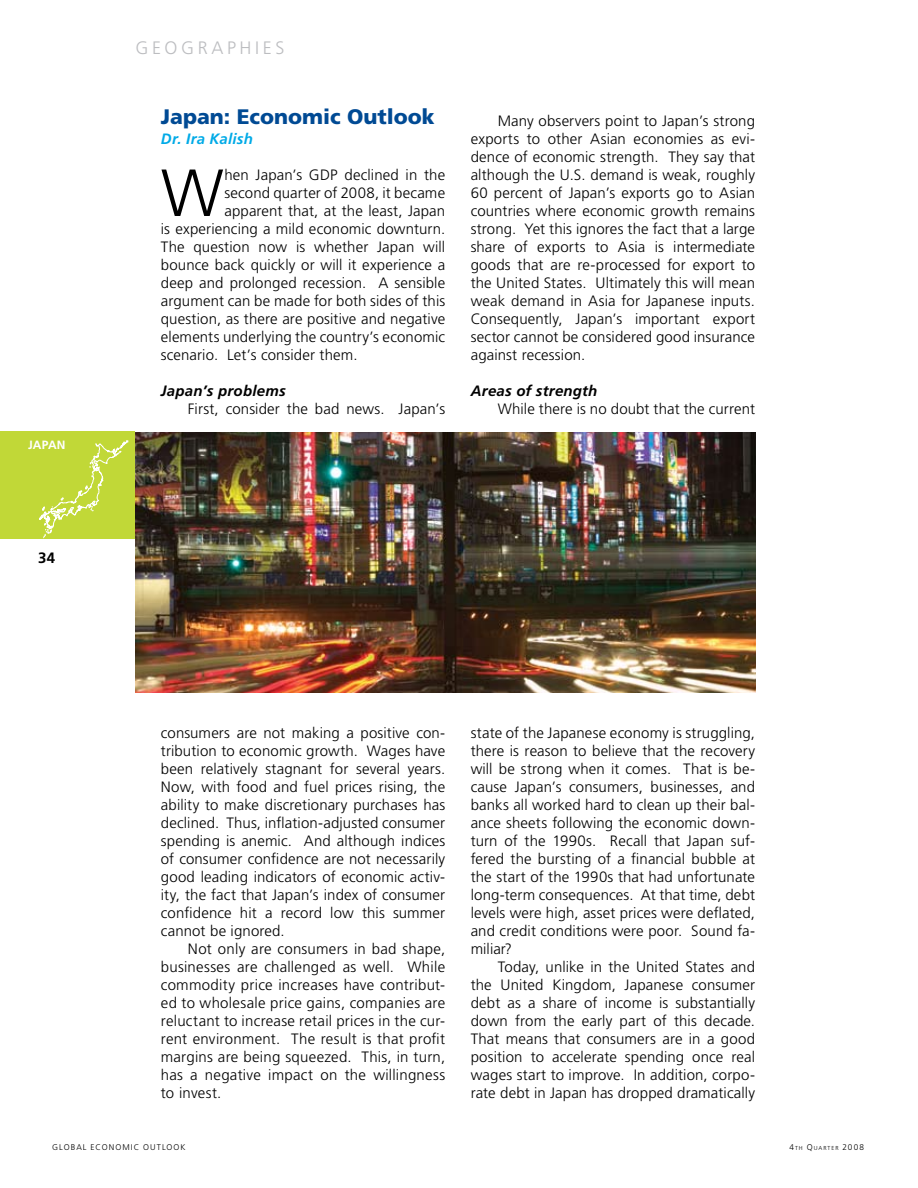
<style>
.page{position:relative;width:918px;height:1188px;background:#fff}
.page>*{position:absolute;margin:0;border:0;box-sizing:border-box;transform-origin:0 0}
.t1{font:300 66.6px "Frutiger";color:#000}
.t2{font:900 21px "Frutiger";color:#004a94}
.t3{font:300 18px "Frutiger";letter-spacing:.2em;color:#bcbdc0}
.t4{font:300 15px/18px "Frutiger";letter-spacing:.01em;color:#000;text-align:justify}
.t5{font:italic 700 15px "Frutiger LT Std";letter-spacing:.015em;color:#000}
.t6{font:italic 700 15px "Frutiger LT Std";letter-spacing:.015em;color:#00aae7}
.t7{font:700 15px "Frutiger";color:#000}
.t8{font:700 12px "Frutiger";color:#fff}
.t9{font:300 8.25px "Frutiger";letter-spacing:.13em;color:#000}
.t10{font:300 5.7px "Frutiger";letter-spacing:.175em;color:#000}
.s1{font-size:8.25px}
</style>
<div class="page">
<div style="left:0;top:431px;width:135px;height:108px;background:#c1d837"></div>
<svg style="left:39px;top:441px;width:89px;height:97px"></svg>
<img style="left:135px;top:432px;width:620px;height:261px">
<p class="t8" style="left:28px;top:438px;width:39px">JAPAN</p>
<p class="t7" style="left:38px;top:549px;width:18px">34</p>
<p class="t3" style="left:135px;top:38px;width:138px">GEO GRAPHIES</p>
<h2 class="t2" style="left:161px;top:104px;width:275px">Japan: Economic Outlook</h2>
<p class="t6" style="left:161px;top:130px;width:94px">Dr. Ira Kalish</p>
<h1 class="t1" style="left:161px;top:155px;width:64px">W</h1>
<p class="t4" style="left:224px;top:166px;width:222px">hen Japan’s GDP declined in the</p>
<p class="t4" style="left:224px;top:184px;width:222px">second quarter of 2008, it became</p>
<p class="t4" style="left:224px;top:202px;width:222px">apparent that, at the least, Japan</p>
<p class="t4" style="left:161px;top:220px;width:286px">is experiencing a mild economic downturn.</p>
<p class="t4" style="left:161px;top:238px;width:286px">The question now is whether Japan will</p>
<p class="t4" style="left:161px;top:256px;width:286px">bounce back quickly or will it experience a</p>
<p class="t4" style="left:161px;top:274px;width:286px">deep and prolonged recession. A sensible</p>
<p class="t4" style="left:161px;top:292px;width:286px">argument can be made for both sides of this</p>
<p class="t4" style="left:161px;top:310px;width:286px">question, as there are positive and negative</p>
<p class="t4" style="left:161px;top:328px;width:286px">elements underlying the country’s economic</p>
<p class="t4" style="left:161px;top:346px;width:198px">scenario. Let’s consider them.</p>
<p class="t5" style="left:161px;top:382px;width:126px">Japan’s problems</p>
<p class="t4" style="left:188px;top:400px;width:259px">First, consider the bad news. Japan’s</p>
<p class="t4" style="left:471px;top:112px;width:286px;text-indent:27px">Many observers point to Japan’s strong exports to other Asian economies as evi&shy;dence of economic strength. They say that although the U.S. demand is weak, roughly 60 percent of Japan’s exports go to Asian countries where economic growth remains strong. Yet this ignores the fact that a large share of exports to Asia is intermediate goods that are re-processed for export to the United States. Ultimately this will mean weak demand in Asia for Japanese inputs.<br>Consequently, Japan’s important export sector cannot be considered good insurance against recession.</p>
<p class="t5" style="left:471px;top:382px;width:128px">Areas of strength</p>
<p class="t4" style="left:498px;top:400px;width:259px">While there is no doubt that the current</p>
<p class="t4" style="left:161px;top:724px;width:286px">consumers are not making a positive con&shy;tribution to economic growth. Wages have been relatively stagnant for several years.<br>N ow, with food and fuel prices rising, the ability to make discretionary purchases has declined. Thus, inflation-adjusted consumer spending is anemic. And although indices of consumer confidence are not necessarily good leading indicators of economic activ&shy;ity, the fact that Japan’s index of consumer confidence hit a record low this summer cannot be ignored.</p>
<p class="t4" style="left:161px;top:940px;width:286px;text-indent:27px">Not only are consumers in bad shape, businesses are challenged as well. While commodity price increases have contribut&shy;ed to wholesale price gains, companies are reluctant to increase retail prices in the cur&shy;rent environment. The result is that profit margins are being squeezed. This, in turn, has a negative impact on the willingness to invest.</p>
<p class="t4" style="left:471px;top:724px;width:286px">state of the Japanese economy is struggling, there is reason to believe that the recovery will be strong when it comes. That is be&shy;cause Japan’s consumers, businesses, and banks all worked hard to clean up their bal&shy;ance sheets following the economic down&shy;turn of the 1990s. Recall that Japan suf&shy;fered the bursting of a financial bubble at the start of the 1990s that had unfortunate long-term consequences. At that time, debt levels were high, asset prices were deflated, and credit conditions were poor. Sound fa&shy;miliar?</p>
<p class="t4" style="left:471px;top:958px;width:286px;text-indent:27px">Today, unlike in the United States and the United Kingdom, Japanese consumer debt as a share of income is substantially down from the early part of this decade.<br>That means that consumers are in a good position to accelerate spending once real wages start to improve. In addition, corpo&shy;rate debt in Japan has dropped dramatically</p>
<p class="t9" style="left:52px;top:1143px;width:25px">global</p>
<p class="t9" style="left:91px;top:1143px;width:96px">economic outlook</p>
<p class="t10" style="left:790px;top:1145px;width:76px"><span class="s1">4</span>TH <span class="s1">Q</span>UARTER <span class="s1">2008</span></p>
</div>
